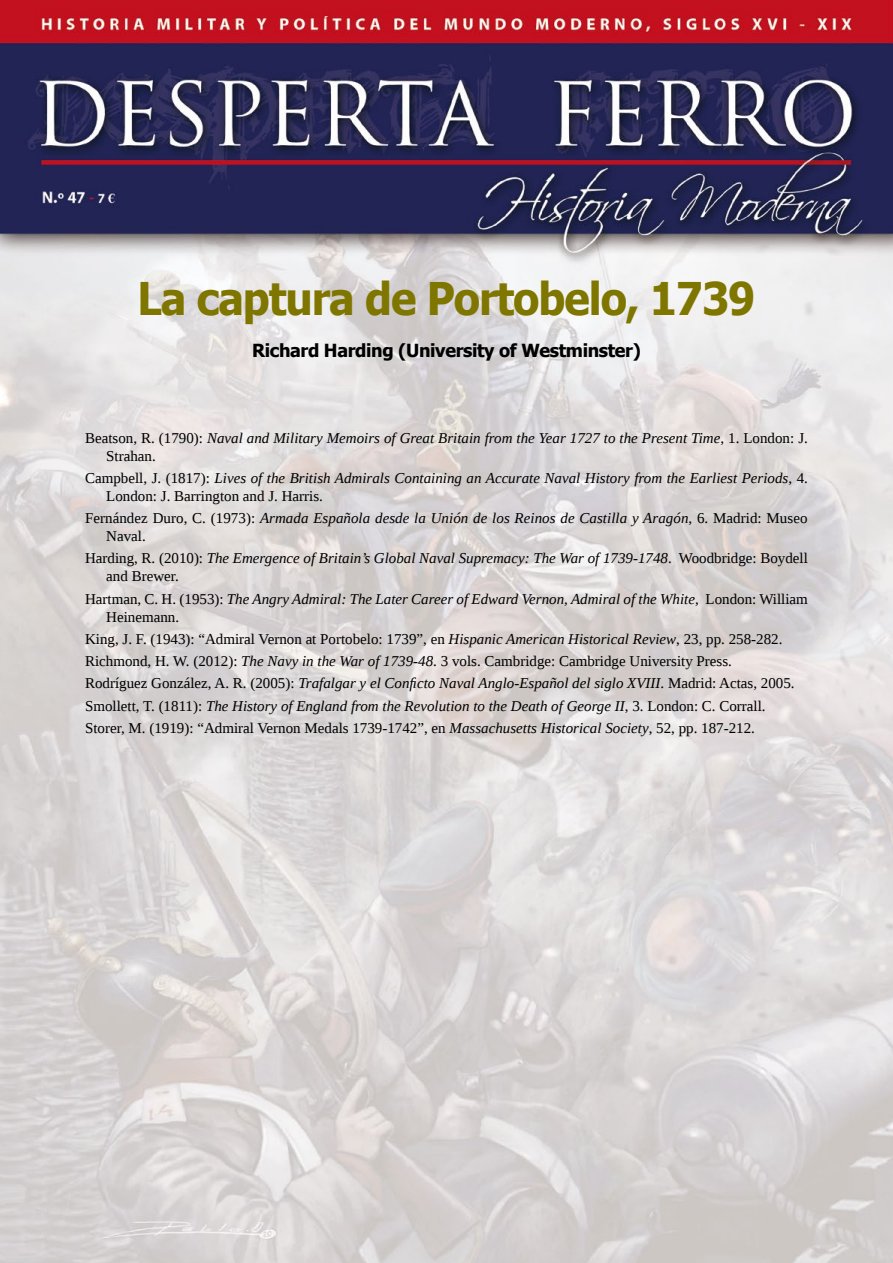
<style>
.page{position:relative;width:893px;height:1263px;background:#fff}
.page>*{position:absolute;margin:0;border:0;box-sizing:border-box;transform-origin:0 0}
.t1{font:700 45px "Tahoma";letter-spacing:-.025em;color:#7f7600;scale:.95 1}
.t2{font:700 18px "Tahoma";letter-spacing:-.02em;color:#000}
.t3{font:italic 15px/18px "Liberation Serif";color:#000}
.t4{font:15px/22.2px "Liberation Serif";color:#000}
.s1{font-style:normal}
.s2{font-style:italic}
</style>
<div class="page">
<img style="left:0;top:0;width:893px;height:1263px">
<h1 class="t1" style="left:138px;top:267px;width:652px">La captura de Portobelo, 1739</h1>
<p class="t2" style="left:252px;top:337px;width:390px">Richard Harding (University of Westminster)</p>
<p class="t3" style="left:106px;top:428px;width:703px;text-indent:-21px"><span class="s1">Beatson, R. (1790):</span> Naval and Military Memoirs of Great Britain from the Year 1727 to the Present Time<span class="s1">, 1. London: J.<br>Strahan.</span></p>
<p class="t3" style="left:106px;top:469px;width:703px;text-indent:-21px"><span class="s1">Campbell, J. (1817):</span> Lives of the British Admirals Containing an Accurate Naval History from the Earliest Periods<span class="s1">, 4.<br>London: J. Barrington and J. Harris.</span></p>
<p class="t3" style="left:106px;top:509px;width:703px;text-indent:-21px"><span class="s1">Fernández Duro, C. (1973):</span> Armada Española desde la Unión de los Reinos de Castilla y Aragón<span class="s1">, 6. Madrid: Museo<br>Naval.</span></p>
<p class="t3" style="left:106px;top:549px;width:703px;text-indent:-21px"><span class="s1">Harding, R. (2010):</span> The Emergence of Britain’s Global Naval Supremacy: The War of 1739-1748<span class="s1">. Woodbridge: Boydell and Brewer.</span></p>
<p class="t3" style="left:106px;top:589px;width:703px;text-indent:-21px"><span class="s1">Hartman, C. H. (1953):</span> The Angry Admiral: The Later Career of Edward Vernon, Admiral of the White, <span class="s1">London: William<br>Heinemann.</span></p>
<p class="t4" style="left:85px;top:628px;width:711px">King, J. F. (1943): “Admiral Vernon at Portobelo: 1739”, en <span class="s2">Hispanic American Historical Review</span>, 23, pp. 258-282.<br>Richmond, H. W. (2012): <span class="s2">The Navy in the War of 1739-48</span>. 3 vols. Cambridge: Cambridge University Press.<br>Rodríguez González, A. R. (2005): <span class="s2">Trafalgar y el Conficto Naval Anglo-Español del siglo XVIII</span>. Madrid: Actas, 2005.<br>Smollett, T. (1811): <span class="s2">The History of England from the Revolution to the Death of George II</span>, 3. London: C. Corrall.<br>Storer, M. (1919): “Admiral Vernon Medals 1739-1742”, en <span class="s2">Massachusetts Historical Society</span>, 52, pp. 187-212.</p>
</div>
